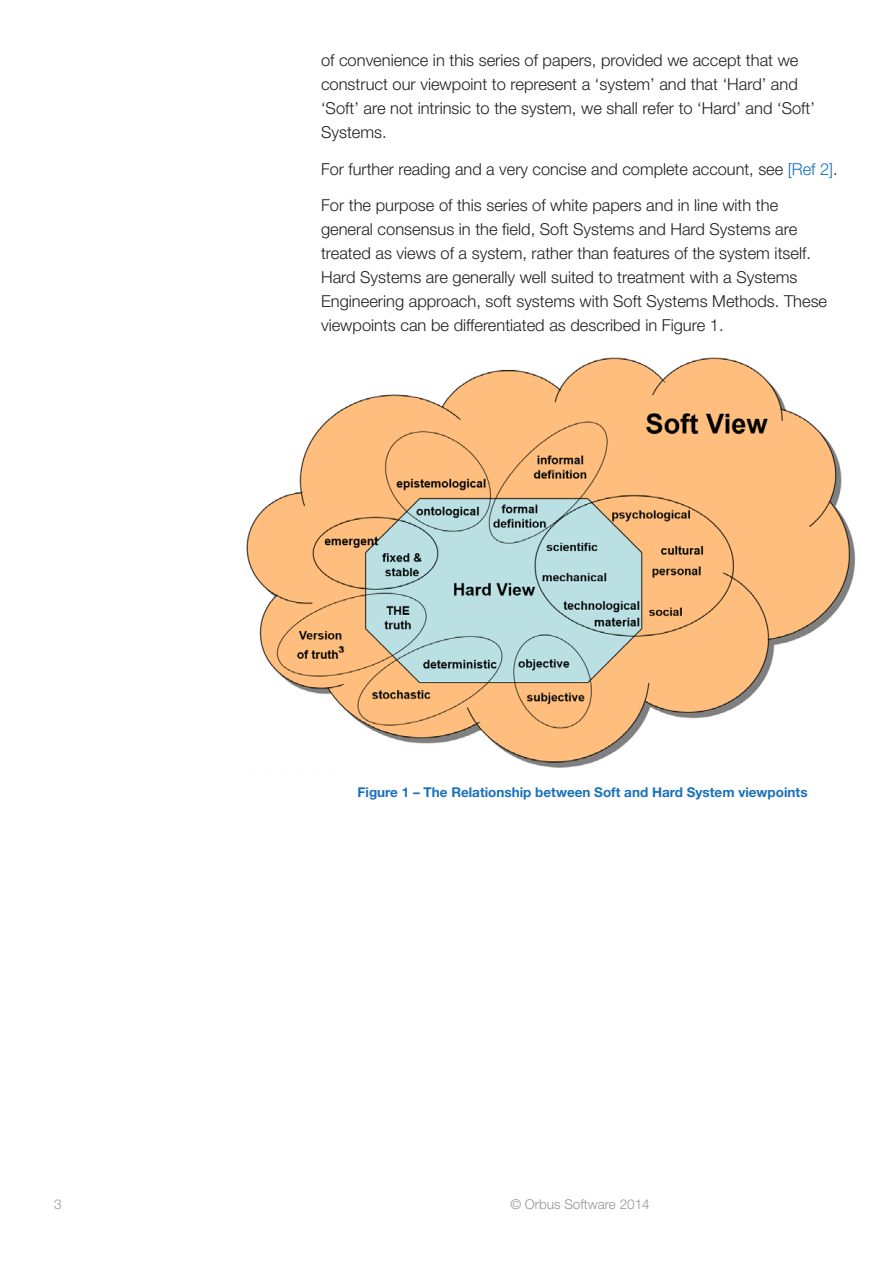
<style>
.page{position:relative;width:893px;height:1263px;background:#fff}
.page>*{position:absolute;margin:0;border:0;box-sizing:border-box;transform-origin:0 0}
.t1{font:300 16.5px/24px "Helvetica Neue LT Std";color:#231f20}
.t2{font:700 13.5px "Helvetica Neue LT Std";color:#1971ba}
.t3{font:300 13.5px "Helvetica Neue LT Std";color:#939598}
.s1{color:#1971ba}
</style>
<div class="page">
<img style="left:246px;top:357px;width:610px;height:411px">
<p class="t1" style="left:321px;top:48px;width:495px">of convenience in this series of papers, provided we accept that we construct our viewpoint to represent a ‘system’ and that ‘Hard’ and ‘Soft’ are not intrinsic to the system, we shall refer to ‘Hard’ and ‘Soft’ Systems.</p>
<p class="t1" style="left:321px;top:156px;width:518px">For further reading and a very concise and complete account, see <span class="s1">[Ref 2]</span>.</p>
<p class="t1" style="left:321px;top:193px;width:508px">For the purpose of this series of white papers and in line with the general consensus in the field, Soft Systems and Hard Systems are treated as views of a system, rather than features of the system itself.<br>Hard Systems are generally well suited to treatment with a Systems Engineering approach, soft systems with Soft Systems Methods. These viewpoints can be differentiated as described in Figure 1.</p>
<p class="t2" style="left:358px;top:784px;width:451px">Figure 1 – The Relationship between Soft and Hard System viewpoints</p>
<p class="t3" style="left:54px;top:1196px;width:9px">3</p>
<p class="t3" style="left:510px;top:1196px;width:141px">© Orbus Software 2014</p>
</div>
